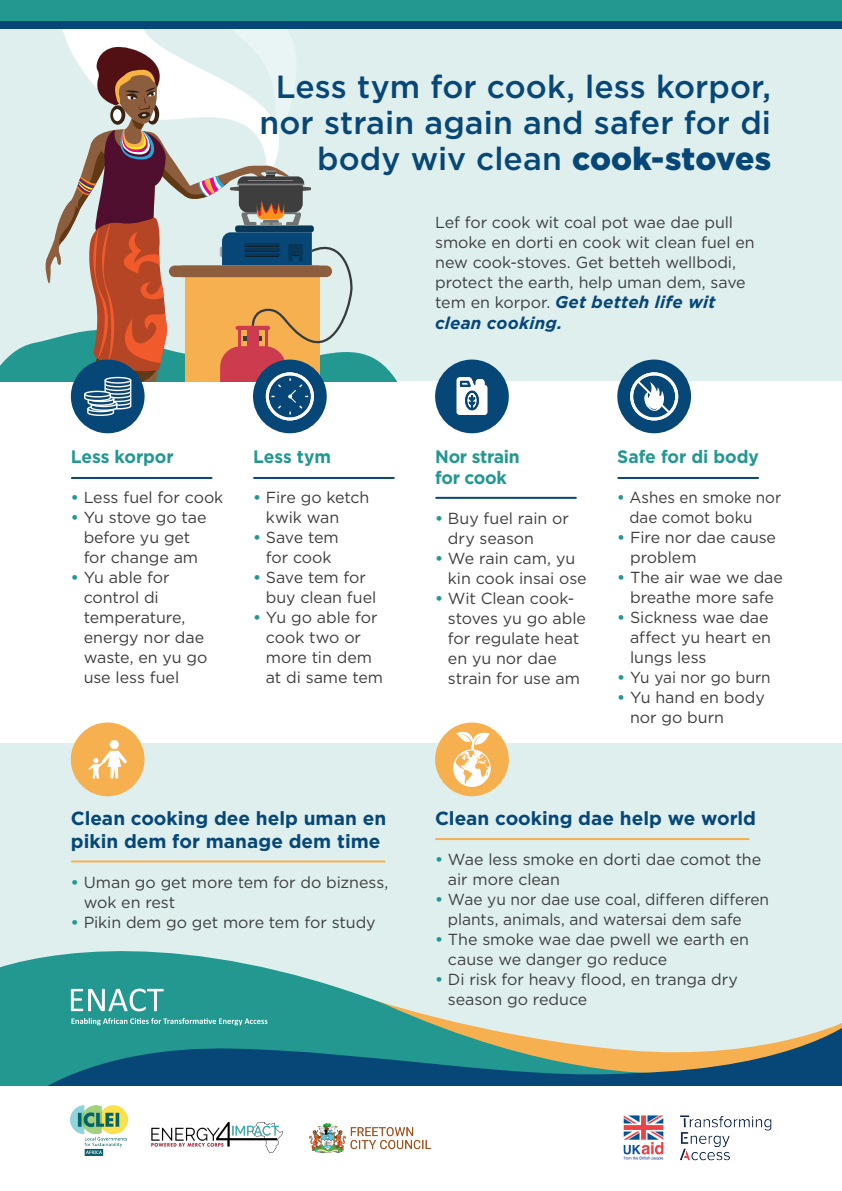
<style>
.page{position:relative;width:842px;height:1191px;background:#fff}
.page>*{position:absolute;margin:0;border:0;box-sizing:border-box;transform-origin:0 0}
.t1{font:500 32px/36px "Gotham HTF";letter-spacing:.005em;color:#074778;text-align:right}
.t2{font:700 19px/22.8px "Gotham HTF";color:#074778}
.t3{font:700 18px/21.6px "Gotham HTF";letter-spacing:-.01em;color:#229891}
.t4{font:italic 700 17px/20.4px "Gotham HTF";letter-spacing:.01em;color:#074778}
.t5{font:16px/20px "Gotham HTF";letter-spacing:-.005em;color:#3e3e3f}
.t6{font:16px/20px "Gotham HTF";letter-spacing:-.005em;color:#3e3e3f;scale:.95 1}
.t7{font:16px "Gotham HTF";letter-spacing:-.005em;color:#3e3e3f;scale:.96 1}
.s1{font-weight:900}
.s2{font-weight:700;color:#229891}
.s3{font-weight:400;font-style:normal;font-size:16px;color:#3e3e3f}
</style>
<div class="page">
<div style="left:0;top:744px;width:842px;height:342px;background:#deefee"></div>
<div style="left:71px;top:722px;width:73px;height:74px;background:#f7b04f;border-radius:50%"></div>
<div style="left:435px;top:722px;width:74px;height:74px;background:#f7b04f;border-radius:50%"></div>
<hr style="left:72px;top:860px;width:313px;height:2px;background:#f7b04f">
<hr style="left:436px;top:838px;width:313px;height:2px;background:#f7b04f">
<div style="left:110px;top:740px;width:9px;height:9px;background:#fff;border-radius:50%"></div>
<svg style="left:89px;top:750px;width:38px;height:28px"></svg>
<svg style="left:453px;top:731px;width:38px;height:56px"></svg>
<div style="left:0;top:14px;width:842px;height:367px;background:#deefee"></div>
<svg style="left:0;top:951px;width:439px;height:135px;fill:#229891"></svg>
<svg style="left:26px;top:1018px;width:816px;height:68px"></svg>
<div style="left:71px;top:359px;width:74px;height:74px;background:#074778;border-radius:50%"></div>
<hr style="left:72px;top:477px;width:140px;height:2px;background:#074778">
<hr style="left:254px;top:477px;width:140px;height:2px;background:#074778">
<div style="left:253px;top:359px;width:74px;height:74px;background:#074778;border-radius:50%"></div>
<svg style="left:0;top:29px;width:398px;height:391px"></svg>
<div style="left:85px;top:391px;width:25px;height:6px;background:#074778;border-radius:50%"></div>
<div style="left:84px;top:391px;width:27px;height:6px;border:1px solid #fff;border-radius:50%"></div>
<div style="left:0;top:20px;width:842px;height:9px;background:#074778"></div>
<div style="left:0;top:0;width:842px;height:21px;background:#229891"></div>
<div style="left:435px;top:359px;width:74px;height:74px;background:#074778;border-radius:50%"></div>
<hr style="left:436px;top:497px;width:140px;height:2px;background:#074778">
<img style="left:456px;top:378px;width:32px;height:37px">
<hr style="left:618px;top:477px;width:140px;height:2px;background:#074778">
<div style="left:617px;top:359px;width:74px;height:74px;background:#074778;border-radius:50%"></div>
<svg style="left:630px;top:372px;width:48px;height:48px"></svg>
<svg style="left:71px;top:1018px;width:196px;height:7px"></svg>
<svg style="left:71px;top:988px;width:93px;height:23px;background:#68b8b4"></svg>
<img style="left:623px;top:1115px;width:149px;height:46px">
<img style="left:71px;top:1106px;width:57px;height:49px">
<img style="left:151px;top:1122px;width:132px;height:32px">
<img style="left:310px;top:1123px;width:120px;height:29px">
<p class="t1" style="left:259px;top:68px;width:513px">Less tym for cook, less korpor, nor strain again and safer for di body wiv clean <span class="s1">cook-stoves</span></p>
<p class="t3" style="left:71px;top:445px;width:104px">Less korpor</p>
<p class="t5" style="left:71px;top:487px;width:154px"><span class="s2">•</span> Less fuel for cook</p>
<p class="t5" style="left:71px;top:507px;width:137px;text-align:center"><span class="s2">•</span> Yu stove go tae before yu get<br>for change am</p>
<p class="t5" style="left:84px;top:567px;width:125px;text-indent:-13px"><span class="s2">•</span> Yu able for control di temperature, energy nor dae waste, en yu go use less fuel</p>
<p class="t3" style="left:253px;top:445px;width:79px">Less tym</p>
<p class="t5" style="left:266px;top:487px;width:105px;text-indent:-13px"><span class="s2">•</span> Fire go ketch kwik wan</p>
<p class="t5" style="left:253px;top:527px;width:87px;text-align:center"><span class="s2">•</span> Save tem for cook</p>
<p class="t5" style="left:266px;top:567px;width:112px;text-indent:-13px"><span class="s2">•</span> Save tem for buy clean fuel</p>
<p class="t5" style="left:266px;top:607px;width:119px;text-indent:-13px"><span class="s2">•</span> Yu go able for cook two or more tin dem at di same tem</p>
<p class="t2" style="left:71px;top:806px;width:317px">Clean cooking dee help uman en pikin dem for manage dem time</p>
<p class="t5" style="left:84px;top:872px;width:306px;text-indent:-13px"><span class="s2">•</span> Uman go get more tem for do bizness, wok en rest</p>
<p class="t5" style="left:71px;top:912px;width:306px"><span class="s2">•</span> Pikin dem go get more tem for study</p>
<p class="t5" style="left:435px;top:212px;width:321px">Lef for cook wit coal pot wae dae pull smoke en dorti en cook wit clean fuel en new cook-stoves. Get betteh wellbodi, protect the earth, help uman dem, save</p>
<p class="t4" style="left:435px;top:292px;width:282px"><span class="s3">tem en korpor.</span> Get betteh life wit clean cooking.</p>
<p class="t3" style="left:435px;top:445px;width:86px">Nor strain for cook</p>
<p class="t5" style="left:448px;top:508px;width:122px;text-indent:-13px"><span class="s2">•</span> Buy fuel rain or dry season</p>
<p class="t5" style="left:448px;top:548px;width:140px;text-indent:-13px"><span class="s2">•</span> We rain cam, yu kin cook insai ose</p>
<p class="t5" style="left:448px;top:588px;width:139px;text-indent:-13px"><span class="s2">•</span> Wit Clean cook&shy;stoves yu go able for regulate heat en yu nor dae strain for use am</p>
<p class="t3" style="left:617px;top:445px;width:143px">Safe for di body</p>
<p class="t6" style="left:629px;top:487px;width:161px;text-indent:-12px"><span class="s2">•</span> Ashes en smoke nor dae comot boku</p>
<p class="t5" style="left:630px;top:527px;width:147px;text-indent:-13px"><span class="s2">•</span> Fire nor dae cause problem</p>
<p class="t5" style="left:617px;top:567px;width:167px;text-align:center"><span class="s2">•</span> The air wae we dae breathe more safe</p>
<p class="t5" style="left:630px;top:607px;width:142px;text-indent:-13px"><span class="s2">•</span> Sickness wae dae affect yu heart en lungs less</p>
<p class="t7" style="left:617px;top:668px;width:161px"><span class="s2">•</span> Yu yai nor go burn</p>
<p class="t5" style="left:630px;top:687px;width:136px;text-indent:-13px"><span class="s2">•</span> Yu hand en body nor go burn</p>
<p class="t2" style="left:435px;top:806px;width:322px">Clean cooking dae help we world</p>
<p class="t5" style="left:448px;top:849px;width:315px;text-indent:-13px"><span class="s2">•</span> Wae less smoke en dorti dae comot the air more clean</p>
<p class="t5" style="left:448px;top:889px;width:323px;text-indent:-13px"><span class="s2">•</span> Wae yu nor dae use coal, differen differen plants, animals, and watersai dem safe</p>
<p class="t5" style="left:448px;top:929px;width:303px;text-indent:-13px"><span class="s2">•</span> The smoke wae dae pwell we earth en cause we danger go reduce</p>
<p class="t5" style="left:448px;top:969px;width:292px;text-indent:-13px"><span class="s2">•</span> Di risk for heavy flood, en tranga dry season go reduce</p>
</div>
